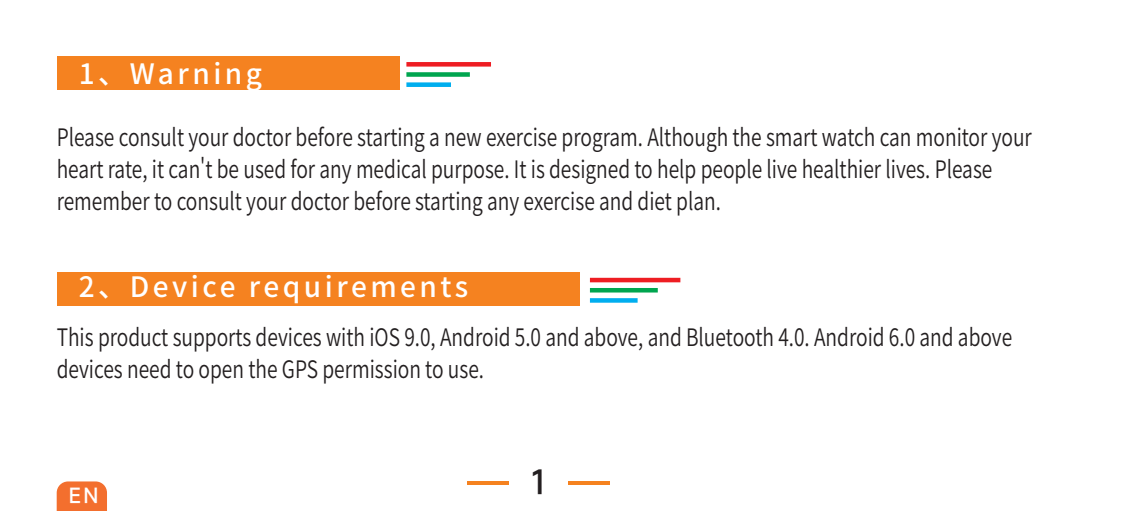
<style>
.page{position:relative;width:1134px;height:511px;background:#fff}
.page>*{position:absolute;margin:0;border:0;box-sizing:border-box;transform-origin:0 0}
.t1{font:500 32px "Mi Sans";color:#231f20}
.t2{font:500 28px "Source Han Sans SC";letter-spacing:.125em;color:#fff}
.t3{font:24px/32px "Source Han Sans SC";color:#231f20;scale:.8 1}
.t4{font:500 20px "Mi Sans";color:#fff}
</style>
<div class="page">
<svg style="left:467px;top:481px;width:42px;height:3px"></svg>
<svg style="left:568px;top:481px;width:42px;height:3px"></svg>
<svg style="left:57px;top:481px;width:50px;height:29px"></svg>
<div style="left:57px;top:57px;width:343px;height:33px;background:#f58220"></div>
<hr style="left:406px;top:62px;width:85px;height:4px;background:#ee1d23">
<div style="left:406px;top:72px;width:64px;height:5px;background:#00a54f"></div>
<div style="left:406px;top:82px;width:45px;height:5px;background:#00aeef"></div>
<div style="left:57px;top:272px;width:523px;height:33px;background:#f58220"></div>
<div style="left:590px;top:277px;width:90px;height:5px;background:#ee1d23"></div>
<hr style="left:590px;top:288px;width:68px;height:4px;background:#00a54f">
<svg style="left:590px;top:298px;width:48px;height:4px"></svg>
<p class="t2" style="left:79px;top:58px;width:185px">1、Warning</p>
<p class="t3" style="left:57px;top:122px;width:1220px">Please consult your doctor before starting a new exercise program. Although the smart watch can monitor your heart rate, it can't be used for any medical purpose. It is designed to help people live healthier lives. Please remember to consult your doctor before starting any exercise and diet plan.</p>
<p class="t2" style="left:79px;top:271px;width:391px">2、Device requirements</p>
<p class="t3" style="left:57px;top:321px;width:1196px">This product supports devices with iOS 9.0, Android 5.0 and above, and Bluetooth 4.0. Android 6.0 and above devices need to open the GPS permission to use.</p>
<p class="t4" style="left:69px;top:482px;width:31px">EN</p>
<h1 class="t1" style="left:532px;top:460px;width:15px">1</h1>
</div>
